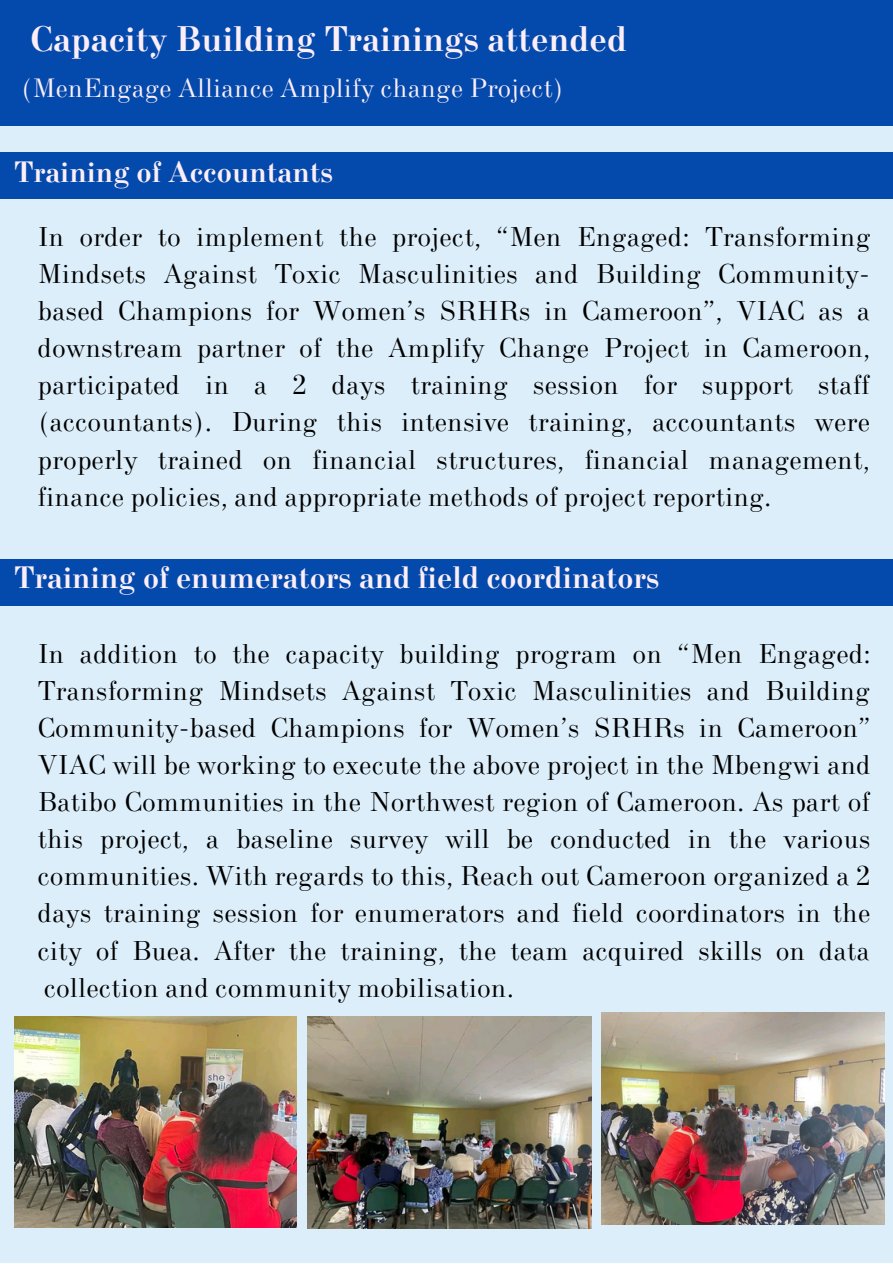
<style>
.page{position:relative;width:893px;height:1264px;background:#fff}
.page>*{position:absolute;margin:0;border:0;box-sizing:border-box;transform-origin:0 0}
.t1{font:700 35.25px "New Standard";color:#fceef6}
.t2{font:700 30.75px "New Standard";color:#fceef6}
.t3{font:700 29.25px "New Standard";color:#fceef6}
.t4{font:27px/37px "New Standard";color:#000;text-align:justify}
.t5{font:26.25px "New Standard";color:#fceef6}
</style>
<div class="page">
<div style="left:0;top:0;width:892px;height:1262px;background:#dceefa"></div>
<div style="left:0;top:559px;width:892px;height:46px;background:#044aad"></div>
<div style="left:0;top:0;width:892px;height:125px;background:#044aad"></div>
<img style="left:15px;top:1016px;width:282px;height:211px">
<img style="left:307px;top:1016px;width:284px;height:212px">
<img style="left:602px;top:1012px;width:282px;height:211px">
<div style="left:0;top:152px;width:892px;height:46px;background:#044aad"></div>
<h1 class="t1" style="left:30px;top:17px;width:598px">Capacity Building Trainings attended</h1>
<p class="t5" style="left:21px;top:71px;width:545px">(MenEngage Alliance Amplify change Project)</p>
<p class="t3" style="left:14px;top:153px;width:321px">Training of Accountants</p>
<p class="t4" style="left:38px;top:218px;width:834px">In order to implement the project, “Men Engaged: Transforming Mindsets Against Toxic Masculinities and Building Community&shy;based Champions for Women’s SRHRs in Cameroon”, VIAC as a downstream partner of the Amplify Change Project in Cameroon, participated in a 2 days training session for support staff (accountants). During this intensive training, accountants were properly trained on financial structures, financial management, finance policies, and appropriate methods of project reporting.</p>
<p class="t2" style="left:14px;top:557px;width:647px">Training of enumerators and field coordinators</p>
<p class="t4" style="left:38px;top:634px;width:834px">In addition to the capacity building program on “Men Engaged:<br>Transforming Mindsets Against Toxic Masculinities and Building Community-based Champions for Women’s SRHRs in Cameroon” VIAC will be working to execute the above project in the Mbengwi and Batibo Communities in the Northwest region of Cameroon. As part of this project, a baseline survey will be conducted in the various communities. With regards to this, Reach out Cameroon organized a 2 days training session for enumerators and field coordinators in the city of Buea. After the training, the team acquired skills on data collection and community mobilisation.</p>
</div>
